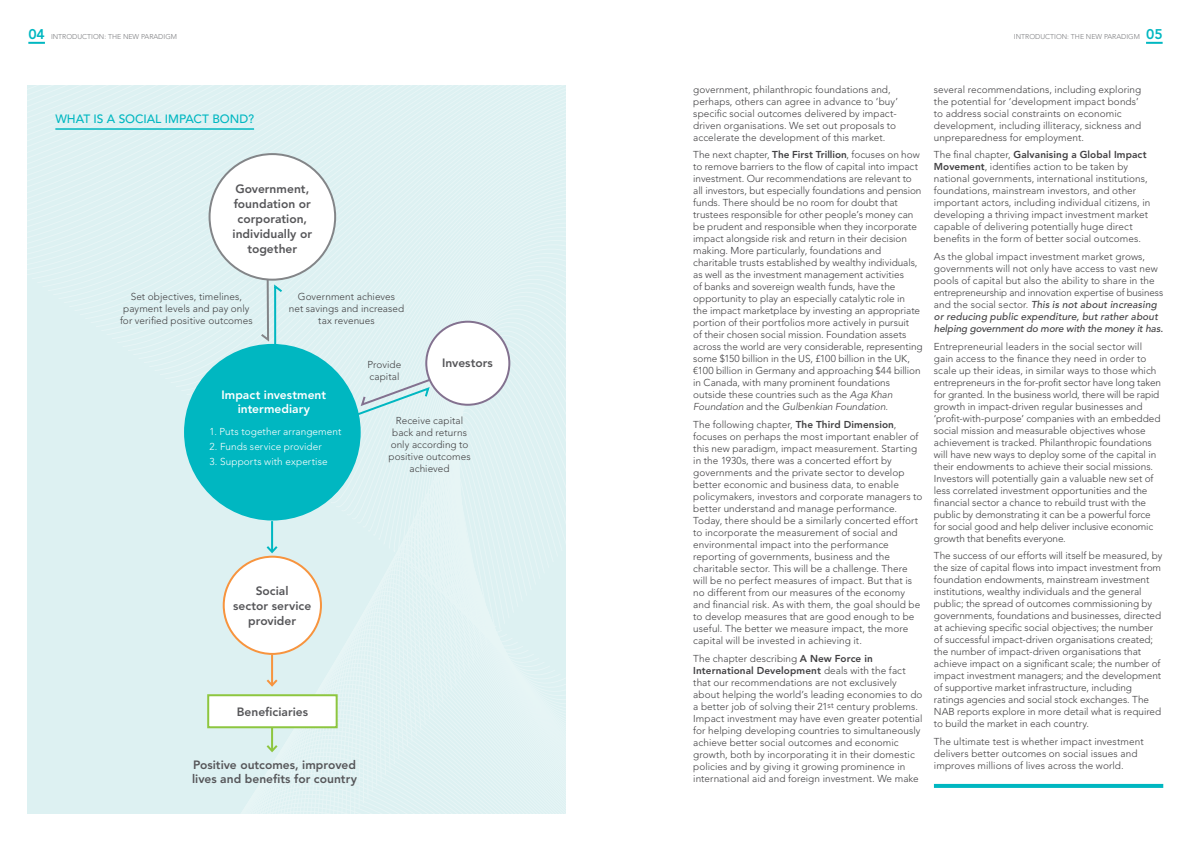
<style>
.page{position:relative;width:1191px;height:842px;background:#fff}
.page>*{position:absolute;margin:0;border:0;box-sizing:border-box;transform-origin:0 0}
.t1{font:800 14px "Avenir";color:#00b7c1}
.t2{font:800 12px/15px "Avenir";color:#565659;text-align:center}
.t3{font:800 12px/14px "Avenir";letter-spacing:.005em;color:#fff;text-align:center}
.t4{font:500 12px "Avenir";letter-spacing:-.005em;color:#00b7c1}
.t5{font:300 10px/12px "Avenir";color:#414042}
.t6{font:300 10px "Avenir";letter-spacing:.01em;color:#fff}
.t7{font:300 7px "Avenir";color:#7b7c7f}
.s1{font-weight:800}
.s2{font-family:"Avenir LT Std"}
.s3{font-style:italic}
.s4{font-weight:500;font-style:italic}
</style>
<div class="page">
<div style="left:27px;top:85px;width:539px;height:729px;background:#ddf1f2"></div>
<hr style="left:55px;top:128px;width:199px;height:2px;background:#00b7c1">
<div style="left:184px;top:344px;width:177px;height:176px;background:#00b7c1;border-radius:50%"></div>
<div style="left:209px;top:154px;width:126px;height:126px;background:#fff;border-radius:50%"></div>
<div style="left:224px;top:557px;width:97px;height:97px;background:#fff;border-radius:50%"></div>
<div style="left:223px;top:556px;width:99px;height:99px;border:2px solid #f7943e;border-radius:50%"></div>
<hr style="left:271px;top:521px;width:2px;height:31px;background:#00b7c1">
<svg style="left:266px;top:544px;width:12px;height:10px"></svg>
<hr style="left:271px;top:654px;width:2px;height:31px;background:#f7943e">
<svg style="left:266px;top:677px;width:12px;height:10px"></svg>
<svg style="left:352px;top:378px;width:86px;height:40px"></svg>
<svg style="left:934px;top:784px;width:229px;height:4px"></svg>
<svg style="left:259px;top:277px;width:25px;height:68px"></svg>
<div style="left:426px;top:322px;width:83px;height:83px;background:#fff;border-radius:50%"></div>
<div style="left:425px;top:321px;width:85px;height:85px;border:2px solid #83718f;border-radius:50%"></div>
<hr style="left:271px;top:720px;width:2px;height:31px;background:#8dc63f">
<svg style="left:266px;top:743px;width:12px;height:10px"></svg>
<div style="left:208px;top:695px;width:129px;height:32px;background:#fff"></div>
<div style="left:207px;top:694px;width:131px;height:34px;border:2px solid #8dc63f"></div>
<svg style="left:1146px;top:42px;width:16px;height:2px"></svg>
<svg style="left:28px;top:42px;width:17px;height:2px"></svg>
<h1 class="t1" style="left:28px;top:26px;width:18px">04</h1>
<h1 class="t1" style="left:1146px;top:26px;width:18px">05</h1>
<p class="t7" style="left:51px;top:32px;width:127px">INTRODUCTION: THE NEW PARADIGM</p>
<p class="t7" style="left:1014px;top:32px;width:127px">INTRODUCTION: THE NEW PARADIGM</p>
<p class="t4" style="left:55px;top:111px;width:200px">WHAT IS A SOCIAL IMPACT BOND?</p>
<p class="t2" style="left:232px;top:181px;width:81px">Government, foundation or corporation, individually or together</p>
<p class="t5" style="left:120px;top:290px;width:134px;text-align:center">Set objectives, timelines, payment levels and pay only for verified positive outcomes</p>
<p class="t5" style="left:289px;top:290px;width:117px;text-align:center">Government achieves<br>net savings and increased tax revenues</p>
<p class="t3" style="left:221px;top:388px;width:106px">Impact investment intermediary</p>
<p class="t6" style="left:210px;top:426px;width:133px">1. Puts together arrangement</p>
<p class="t6" style="left:210px;top:441px;width:114px">2. Funds service provider</p>
<p class="t6" style="left:210px;top:456px;width:119px">3. Supports with expertise</p>
<p class="t2" style="left:442px;top:355px;width:52px">Investors</p>
<p class="t5" style="left:367px;top:358px;width:35px">Provide capital</p>
<p class="t5" style="left:388px;top:415px;width:84px;text-align:center">Receive capital back and returns only according to positive outcomes achieved</p>
<p class="t2" style="left:233px;top:584px;width:80px">Social<br>sector service provider</p>
<p class="t2" style="left:237px;top:704px;width:73px">Beneficiaries</p>
<p class="t2" style="left:192px;top:758px;width:166px;line-height:14px;text-align:left">Positive outcomes, improved lives and benefits for country</p>
<p class="t5" style="left:693px;top:83px;width:206px">government, philanthropic foundations and, perhaps, others can agree in advance to ‘buy’ specific social outcomes delivered by impact&shy;driven organisations. We set out proposals to accelerate the development of this market.</p>
<p class="t5" style="left:693px;top:149px;width:231px">The next chapter, <span class="s1">The First Trillion</span>, focuses on how to remove barriers to the flow of capital into impact investment. Our recommendations are relevant to all investors, but especially foundations and pension funds. There should be no room for doubt that trustees responsible for other people’s money can be prudent and responsible when they incorporate impact alongside risk and return in their decision making. More particularly, foundations and charitable trusts established by wealthy individuals, as well as the investment management activities<br>of banks and sovereign wealth funds, have the opportunity to play an especially catalytic role in<br>the impact marketplace by investing an appropriate portion of their portfolios more actively in pursuit<br>of their chosen social mission. Foundation assets across the world are very considerable, representing some $150 billion in the US, £100 billion in the UK, <span class="s2">€</span>100 billion in Germany and approaching $44 billion in Canada, with many prominent foundations outside these countries such as the <span class="s3">Aga Khan Foundation</span> and the <span class="s3">Gulbenkian Foundation.</span></p>
<p class="t5" style="left:693px;top:419px;width:231px">The following chapter, <span class="s1">The Third Dimension</span>, focuses on perhaps the most important enabler of this new paradigm, impact measurement. Starting in the 1930s, there was a concerted effort by governments and the private sector to develop better economic and business data, to enable policymakers, investors and corporate managers to better understand and manage performance.<br>Today, there should be a similarly concerted effort to incorporate the measurement of social and environmental impact into the performance reporting of governments, business and the charitable sector. This will be a challenge. There will be no perfect measures of impact. But that is no different from our measures of the economy and financial risk. As with them, the goal should be to develop measures that are good enough to be useful. The better we measure impact, the more capital will be invested in achieving it.</p>
<p class="t5" style="left:693px;top:652px;width:231px">The chapter describing <span class="s1">A New Force in International Development</span> deals with the fact that our recommendations are not exclusively about helping the world’s leading economies to do a better job of solving their 21<sup>st</sup> century problems.<br>Impact investment may have even greater potential for helping developing countries to simultaneously achieve better social outcomes and economic growth, both by incorporating it in their domestic policies and by giving it growing prominence in international aid and foreign investment. We make</p>
<p class="t5" style="left:934px;top:83px;width:209px">several recommendations, including exploring the potential for ‘development impact bonds’ to address social constraints on economic development, including illiteracy, sickness and unpreparedness for employment.</p>
<p class="t5" style="left:934px;top:149px;width:218px">The final chapter, <span class="s1">Galvanising a Global Impact Movement</span>, identifies action to be taken by national governments, international institutions, foundations, mainstream investors, and other important actors, including individual citizens, in developing a thriving impact investment market capable of delivering potentially huge direct benefits in the form of better social outcomes.</p>
<p class="t5" style="left:934px;top:251px;width:231px">As the global impact investment market grows, governments will not only have access to vast new pools of capital but also the ability to share in the entrepreneurship and innovation expertise of business and the social sector. <span class="s4">This is not about increasing or reducing public expenditure, but rather about helping government do more with the money it has.</span></p>
<p class="t5" style="left:934px;top:340px;width:229px">Entrepreneurial leaders in the social sector will gain access to the finance they need in order to scale up their ideas, in similar ways to those which entrepreneurs in the for-profit sector have long taken for granted. In the business world, there will be rapid growth in impact-driven regular businesses and ‘profit-with-purpose’ companies with an embedded social mission and measurable objectives whose achievement is tracked. Philanthropic foundations will have new ways to deploy some of the capital in their endowments to achieve their social missions.<br>Investors will potentially gain a valuable new set of less correlated investment opportunities and the financial sector a chance to rebuild trust with the public by demonstrating it can be a powerful force for social good and help deliver inclusive economic growth that benefits everyone.</p>
<p class="t5" style="left:934px;top:550px;width:230px">The success of our efforts will itself be measured, by the size of capital flows into impact investment from foundation endowments, mainstream investment institutions, wealthy individuals and the general public; the spread of outcomes commissioning by governments, foundations and businesses, directed at achieving specific social objectives; the number of successful impact-driven organisations created; the number of impact-driven organisations that achieve impact on a significant scale; the number of impact investment managers; and the development of supportive market infrastructure, including ratings agencies and social stock exchanges. The NAB reports explore in more detail what is required to build the market in each country.</p>
<p class="t5" style="left:934px;top:736px;width:211px">The ultimate test is whether impact investment delivers better outcomes on social issues and improves millions of lives across the world.</p>
</div>
